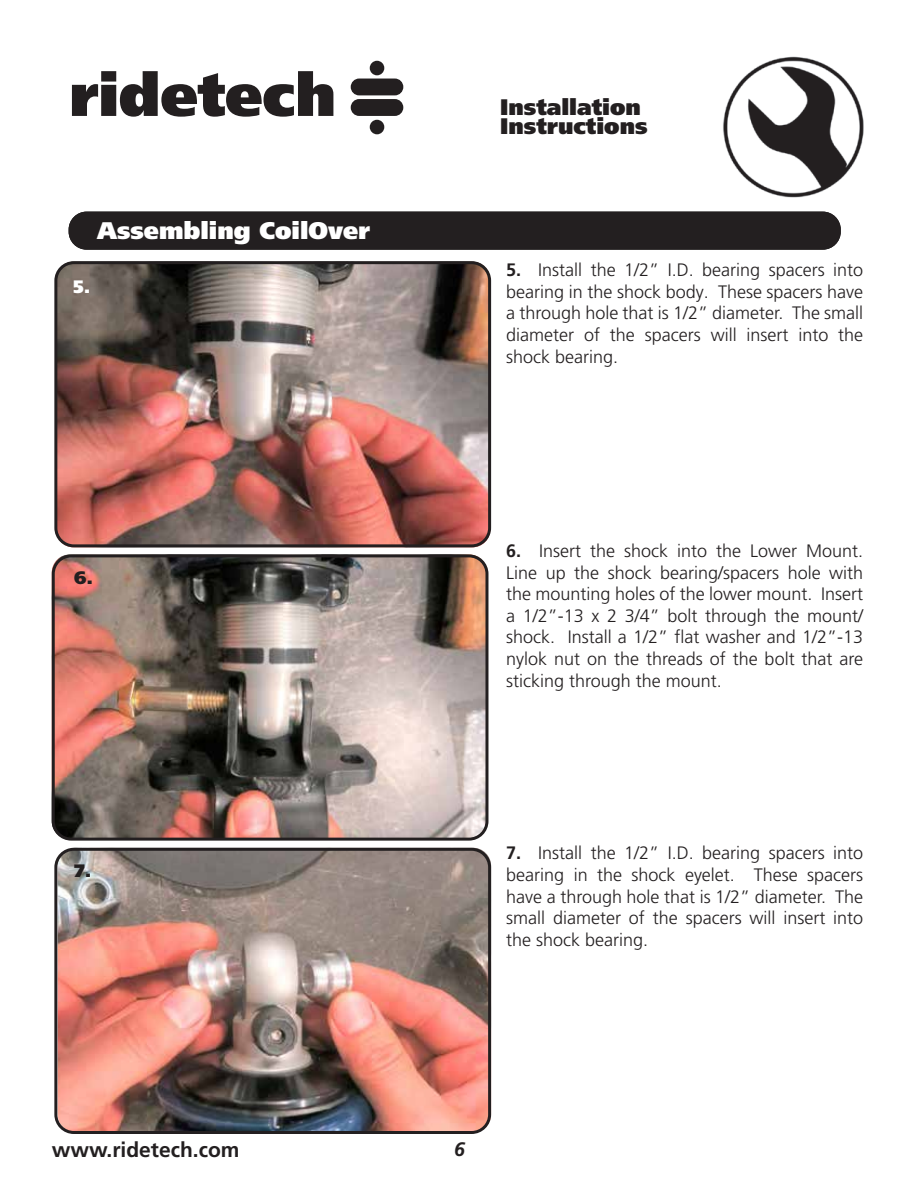
<style>
.page{position:relative;width:918px;height:1188px;background:#fff}
.page>*{position:absolute;margin:0;border:0;box-sizing:border-box;transform-origin:0 0}
.t1{font:900 24px "Frutiger LT Pro";color:#fff}
.t2{font:900 22.5px/19.5px "Frutiger LT Pro";color:#231f20}
.t3{font:700 21px "Frutiger LT Pro";color:#231f20}
.t4{font:italic 700 19.5px "Frutiger LT Pro";color:#231f20}
.t5{font:300 18px/21.6px "Frutiger LT Pro";color:#231f20;text-align:justify}
.t6{font:900 18px "Frutiger LT Pro";color:#231f20}
.t7{font:900 18px "Frutiger LT Pro";color:#fff}
.s1{font-weight:700}
</style>
<div class="page">
<img style="left:723px;top:56px;width:141px;height:142px">
<svg style="left:72px;top:71px;width:261px;height:46px"></svg>
<div style="left:351px;top:79px;width:52px;height:16px;background:#231f20;border-radius:8px"></div>
<div style="left:351px;top:99px;width:52px;height:17px;background:#231f20;border-radius:8px"></div>
<div style="left:370px;top:61px;width:14px;height:14px;background:#231f20;border-radius:50%"></div>
<div style="left:370px;top:120px;width:14px;height:14px;background:#231f20;border-radius:50%"></div>
<img style="left:58px;top:848px;width:433px;height:282px">
<img style="left:52px;top:556px;width:435px;height:281px">
<img style="left:58px;top:265px;width:432px;height:282px">
<div style="left:69px;top:212px;width:772px;height:38px;background:#231f20;border-radius:18px"></div>
<div style="left:54px;top:261px;width:437px;height:286px;border:3px solid #231f20;border-radius:18px"></div>
<div style="left:52px;top:554px;width:436px;height:287px;border:3px solid #231f20;border-radius:18px"></div>
<div style="left:54px;top:848px;width:437px;height:286px;border:3px solid #231f20;border-radius:18px"></div>
<h1 class="t1" style="left:97px;top:216px;width:274px">Assembling CoilOver</h1>
<p class="t7" style="left:73px;top:275px;width:19px">5.</p>
<p class="t6" style="left:74px;top:567px;width:20px">6.</p>
<p class="t6" style="left:74px;top:859px;width:19px">7.</p>
<p class="t2" style="left:500px;top:97px;width:149px">Installation<br>Instructions</p>
<p class="t5" style="left:506px;top:259px;width:359px"><span class="s1">5.</span> Install the 1/2” I.D. bearing spacers into bearing in the shock body. These spacers have a through hole that is 1/2” diameter. The small diameter of the spacers will insert into the shock bearing.</p>
<p class="t5" style="left:506px;top:540px;width:359px"><span class="s1">6.</span> Insert the shock into the Lower Mount.<br>Line up the shock bearing/spacers hole with the mounting holes of the lower mount. Insert a 1/2”-13 x 2 3/4” bolt through the mount/ shock. Install a 1/2” flat washer and 1/2”-13 nylok nut on the threads of the bolt that are sticking through the mount.</p>
<p class="t5" style="left:506px;top:842px;width:359px"><span class="s1">7.</span> Install the 1/2” I.D. bearing spacers into bearing in the shock eyelet. These spacers have a through hole that is 1/2” diameter. The small diameter of the spacers will insert into the shock bearing.</p>
<p class="t3" style="left:52px;top:1137px;width:189px">www.ridetech.com</p>
<p class="t4" style="left:454px;top:1138px;width:12px">6</p>
</div>
